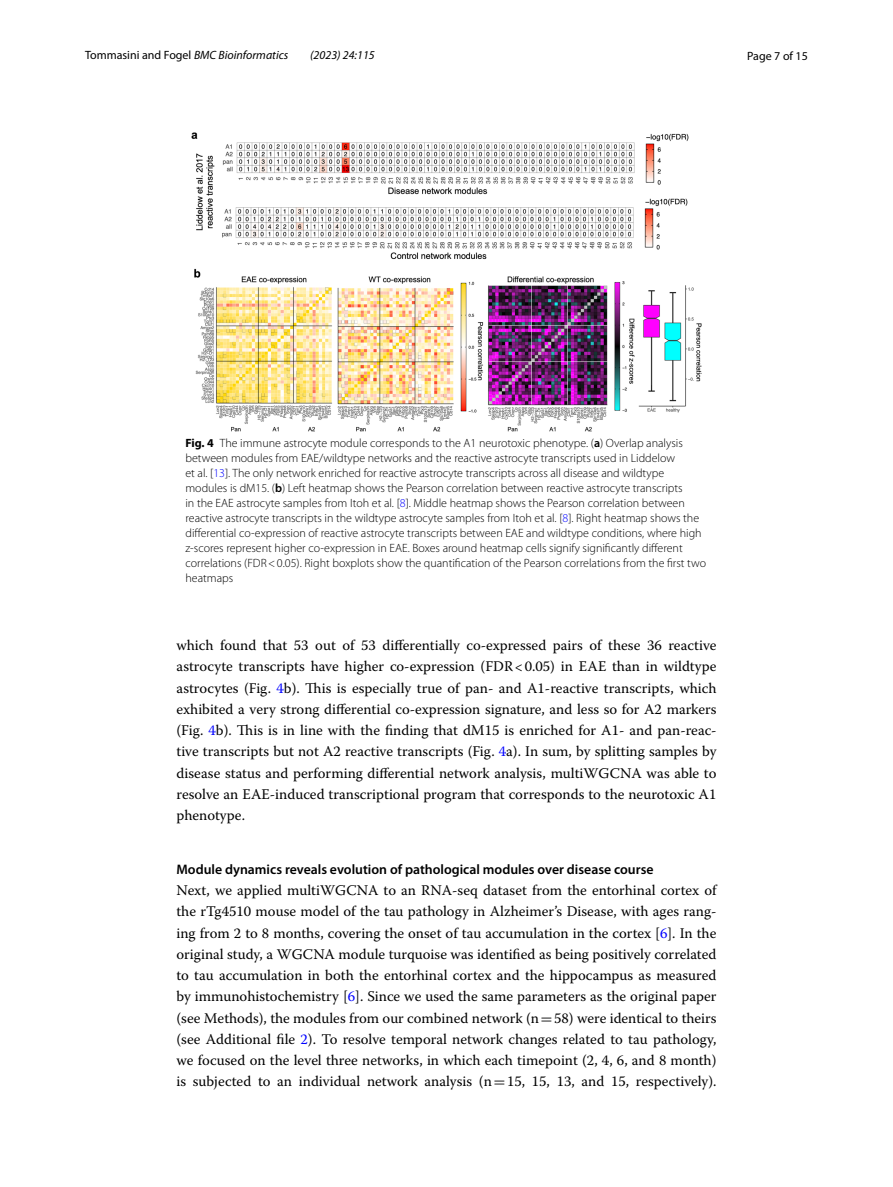
<style>
.page{position:relative;width:893px;height:1187px;background:#fff}
.page>*{position:absolute;margin:0;border:0;box-sizing:border-box;transform-origin:0 0}
.t1{font:14.7px/21.3px "Warnock Pro";color:#000;text-align:justify}
.t2{font:600 13.8px "Myriad Pro";color:#000}
.t3{font:300 12px/15px "Myriad Pro";color:#000}
.t4{font:12px "Myriad Pro";color:#000}
.t5{font:italic 12px "Myriad Pro";color:#000}
.s1{font-style:italic}
.s2{font-weight:700}
.s3{font-weight:600}
.s4{color:#00f}
.s5{font-family:"MTSY"}
</style>
<div class="page">
<img style="left:191px;top:133px;width:511px;height:298px">
<p class="t4" style="left:85px;top:48px;width:205px">Tommasini and Fogel <span class="s1">BMC Bioinformatics</span></p>
<p class="t5" style="left:310px;top:48px;width:66px">(2023) 24:115</p>
<p class="t4" style="left:747px;top:48px;width:62px">Page 7 of 15</p>
<p class="t3" style="left:185px;top:435px;width:522px"><span class="s2">Fig. 4</span> The immune astrocyte module corresponds to the A1 neurotoxic phenotype. (<span class="s3">a</span>) Overlap analysis between modules from EAE/wildtype networks and the reactive astrocyte transcripts used in Liddelow<br>et al. [<span class="s4">13</span>]. The only network enriched for reactive astrocyte transcripts across all disease and wildtype modules is dM15. (<span class="s3">b</span>) Left heatmap shows the Pearson correlation between reactive astrocyte transcripts<br>in the EAE astrocyte samples from Itoh et al. [<span class="s4">8</span>]. Middle heatmap shows the Pearson correlation between reactive astrocyte transcripts in the wildtype astrocyte samples from Itoh et al. [<span class="s4">8</span>]. Right heatmap shows the differential co-expression of reactive astrocyte transcripts between EAE and wildtype conditions, where high z-scores represent higher co-expression in EAE. Boxes around heatmap cells signify significantly different correlations (FDR&lt;0.05). Right boxplots show the quantification of the Pearson correlations from the first two heatmaps</p>
<p class="t1" style="left:176px;top:634px;width:542px">which found that 53 out of 53 differentially co-expressed pairs of these 36 reactive astrocyte transcripts have higher co-expression (FDR&lt;0.05) in EAE than in wildtype astrocytes (Fig. <span class="s4">4</span>b). This is especially true of pan- and A1-reactive transcripts, which exhibited a very strong differential co-expression signature, and less so for A2 markers (Fig. <span class="s4">4</span>b). This is in line with the finding that dM15 is enriched for A1- and pan-reac&shy;tive transcripts but not A2 reactive transcripts (Fig. <span class="s4">4</span>a). In sum, by splitting samples by disease status and performing differential network analysis, multiWGCNA was able to resolve an EAE-induced transcriptional program that corresponds to the neurotoxic A1 phenotype.</p>
<p class="t2" style="left:176px;top:860px;width:479px">Module dynamics reveals evolution of pathological modules over disease course</p>
<p class="t1" style="left:176px;top:879px;width:542px">Next, we applied multiWGCNA to an RNA-seq dataset from the entorhinal cortex of the rTg4510 mouse model of the tau pathology in Alzheimer’s Disease, with ages rang&shy;ing from 2 to 8 months, covering the onset of tau accumulation in the cortex [<span class="s4">6</span>]. In the original study, a WGCNA module turquoise was identified as being positively correlated to tau accumulation in both the entorhinal cortex and the hippocampus as measured by immunohistochemistry [<span class="s4">6</span>]. Since we used the same parameters as the original paper (see Methods), the modules from our combined network (n<span class="s5">=</span>58) were identical to theirs (see Additional file <span class="s4">2</span>). To resolve temporal network changes related to tau pathology, we focused on the level three networks, in which each timepoint (2, 4, 6, and 8 month) is subjected to an individual network analysis (n<span class="s5">=</span>15, 15, 13, and 15, respectively).</p>
</div>
